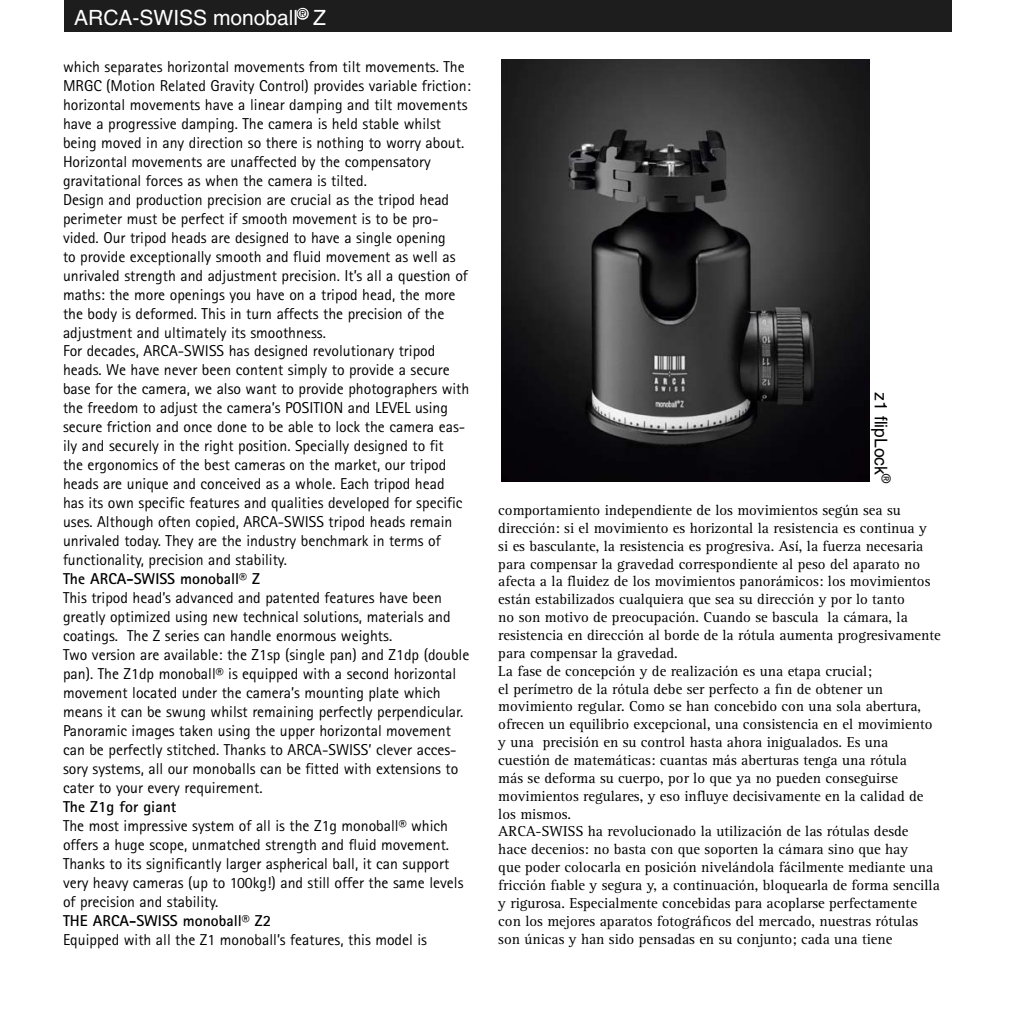
<style>
.page{position:relative;width:1017px;height:1017px;background:#fff}
.page>*{position:absolute;margin:0;border:0;box-sizing:border-box;transform-origin:0 0}
.t1{font:21px "Helvetica";color:#fff}
.t2{font:17.5px "Helvetica";color:#000}
.t3{font:15.75px/18.9px "Rotis Sans Serif";color:#000}
.t4{font:700 15.75px "Rotis Sans Serif";color:#000}
.t5{font:14.88px/17.8px "Rotis Serif";color:#000}
</style>
<div class="page">
<div style="left:64px;top:0;width:888px;height:31px;background:#1d1d1d"></div>
<svg style="left:296px;top:7px;width:13px;height:13px"></svg>
<img style="left:502px;top:60px;width:367px;height:421px">
<h1 class="t1" style="left:74px;top:6px;width:253px">ARCA-SWISS monoball<sup>®</sup> Z</h1>
<p class="t3" style="left:63px;top:57px;width:409px">which separates horizontal movements from tilt movements. The MRGC (Motion Related Gravity Control) provides variable friction: horizontal movements have a linear damping and tilt movements have a progressive damping. The camera is held stable whilst being moved in any direction so there is nothing to worry about.<br>Horizontal movements are unaffected by the compensatory gravitational forces as when the camera is tilted.<br>Design and production precision are crucial as the tripod head perimeter must be perfect if smooth movement is to be pro&shy;vided. Our tripod heads are designed to have a single opening<br>to provide exceptionally smooth and fluid movement as well as unrivaled strength and adjustment precision. It’s all a question of maths: the more openings you have on a tripod head, the more the body is deformed. This in turn affects the precision of the adjustment and ultimately its smoothness.<br>For decades, ARCA-SWISS has designed revolutionary tripod heads. We have never been content simply to provide a secure base for the camera, we also want to provide photographers with the freedom to adjust the camera’s POSITION and LEVEL using secure friction and once done to be able to lock the camera eas&shy;ily and securely in the right position. Specially designed to fit<br>the ergonomics of the best cameras on the market, our tripod heads are unique and conceived as a whole. Each tripod head<br>has its own specific features and qualities developed for specific uses. Although often copied, ARCA-SWISS tripod heads remain unrivaled today. They are the industry benchmark in terms of functionality, precision and stability.</p>
<p class="t4" style="left:63px;top:569px;width:199px">The ARCA-SWISS monoball® Z</p>
<p class="t3" style="left:63px;top:588px;width:408px">This tripod head’s advanced and patented features have been greatly optimized using new technical solutions, materials and coatings. The Z series can handle enormous weights.<br>Two version are available: the Z1sp (single pan) and Z1dp (double pan). The Z1dp monoball® is equipped with a second horizontal movement located under the camera’s mounting plate which means it can be swung whilst remaining perfectly perpendicular.<br>Panoramic images taken using the upper horizontal movement can be perfectly stitched. Thanks to ARCA-SWISS’ clever acces&shy;sory systems, all our monoballs can be fitted with extensions to cater to your every requirement.</p>
<p class="t4" style="left:63px;top:797px;width:115px">The Z1g for giant</p>
<p class="t3" style="left:63px;top:816px;width:402px">The most impressive system of all is the Z1g monoball® which offers a huge scope, unmatched strength and fluid movement.<br>Thanks to its significantly larger aspherical ball, it can support very heavy cameras (up to 100kg!) and still offer the same levels of precision and stability.</p>
<p class="t4" style="left:63px;top:911px;width:210px">THE ARCA-SWISS monoball® Z2</p>
<p class="t3" style="left:63px;top:930px;width:366px">Equipped with all the Z1 monoball’s features, this model is</p>
<p class="t2" style="left:891px;top:392px;width:93px;rotate:90deg">z1 flipLock<sup>®</sup></p>
<p class="t5" style="left:498px;top:502px;width:444px">comportamiento independiente de los movimientos según sea su dirección: si el movimiento es horizontal la resistencia es continua y<br>si es basculante, la resistencia es progresiva. Así, la fuerza necesaria para compensar la gravedad correspondiente al peso del aparato no afecta a la fluidez de los movimientos panorámicos: los movimientos están estabilizados cualquiera que sea su dirección y por lo tanto<br>no son motivo de preocupación. Cuando se bascula la cámara, la resistencia en dirección al borde de la rótula aumenta progresivamente para compensar la gravedad.<br>La fase de concepción y de realización es una etapa crucial;<br>el perímetro de la rótula debe ser perfecto a fin de obtener un movimiento regular. Como se han concebido con una sola abertura, ofrecen un equilibrio excepcional, una consistencia en el movimiento y una precisión en su control hasta ahora inigualados. Es una cuestión de matemáticas: cuantas más aberturas tenga una rótula<br>más se deforma su cuerpo, por lo que ya no pueden conseguirse movimientos regulares, y eso influye decisivamente en la calidad de los mismos.<br>ARCA-SWISS ha revolucionado la utilización de las rótulas desde<br>hace decenios: no basta con que soporten la cámara sino que hay<br>que poder colocarla en posición nivelándola fácilmente mediante una fricción fiable y segura y, a continuación, bloquearla de forma sencilla y rigurosa. Especialmente concebidas para acoplarse perfectamente con los mejores aparatos fotográficos del mercado, nuestras rótulas son únicas y han sido pensadas en su conjunto; cada una tiene</p>
</div>
